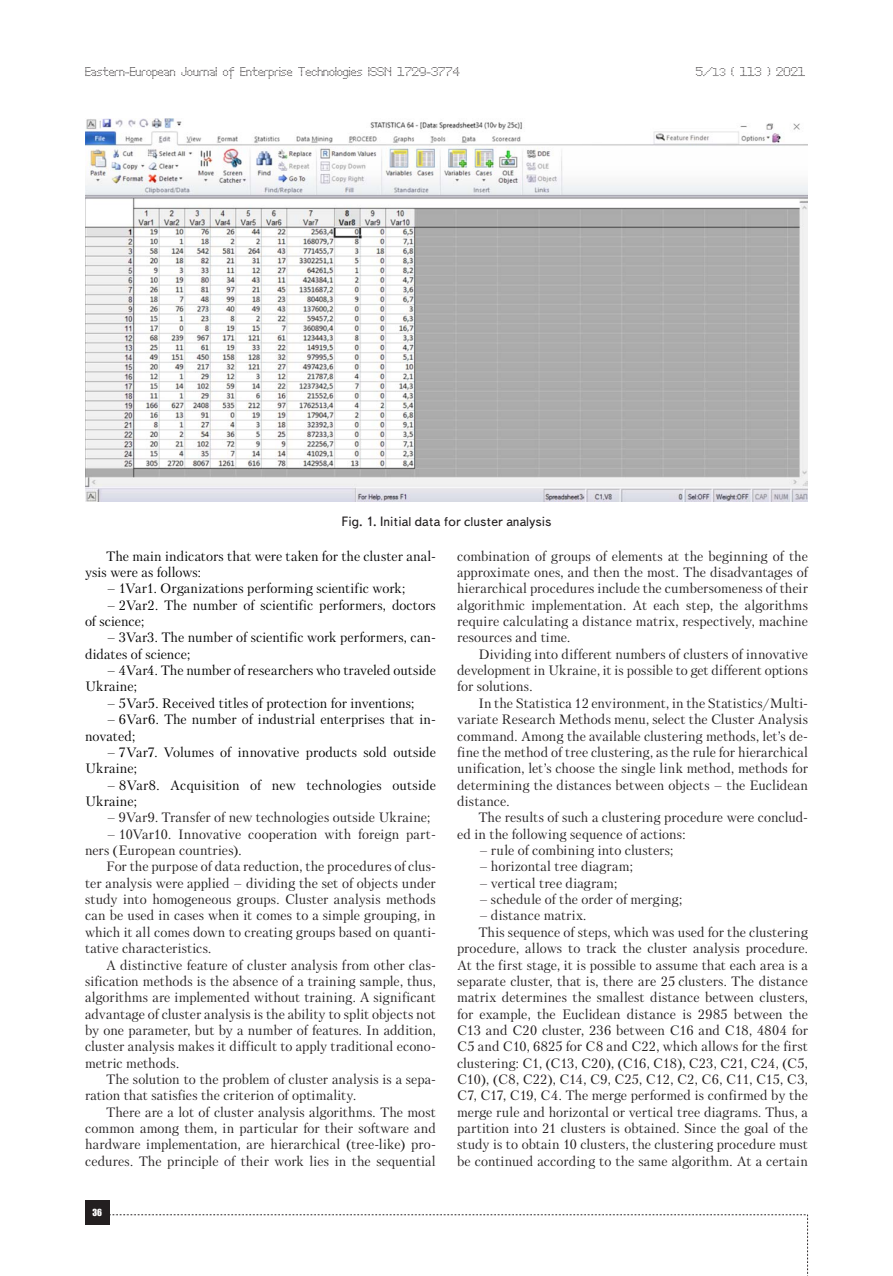
<style>
.page{position:relative;width:893px;height:1276px;background:#fff}
.page>*{position:absolute;margin:0;border:0;box-sizing:border-box;transform-origin:0 0}
.Text__англ{font:13.5px/16.4px "Petersburg C";letter-spacing:.005em;color:#231f20;text-align:justify}
.Text__англ-2{font:13.5px/16.4px "Petersburg C";letter-spacing:.005em;color:#000}
.Рисунок{font:13.5px "Text Book C";color:#231f20}
.t1{font:12px "Perfo";letter-spacing:.015em;color:#231f20}
.t2{font:9px "Impact";color:#fff}
.s1{font-size:10.5px}
.s2{font-style:italic}
</style>
<div class="page">
<div style="left:85px;top:1200px;width:24px;height:24px;background:#231f20"></div>
<svg style="left:109px;top:1214px;width:699px;height:62px"></svg>
<img style="left:85px;top:119px;width:723px;height:382px">
<p class="t1" style="left:85px;top:65px;width:376px">Eastern-European Journal of Enterprise Technologies ISSN 1729-3774</p>
<p class="t1" style="left:696px;top:65px;width:111px">5/<span class="s1">13</span> ( 113 ) 2021</p>
<p class="Рисунок" style="left:341px;top:514px;width:212px">Fig. 1. Initial data for cluster analysis</p>
<p class="Text__англ-2" style="left:85px;top:547px;width:352px;text-indent:21px">The main indicators that were taken for the cluster anal&shy;ysis were as follows:</p>
<p class="Text__англ-2" style="left:106px;top:580px;width:301px"><span class="s2">–</span> 1Var1. Organizations performing scientific work;</p>
<p class="Text__англ-2" style="left:85px;top:596px;width:352px;text-indent:21px"><span class="s2">–</span> 2Var2. The number of scientific performers, doctors of science;</p>
<p class="Text__англ-2" style="left:85px;top:629px;width:352px;text-indent:21px"><span class="s2">–</span> 3Var3. The number of scientific work performers, can&shy;didates of science;</p>
<p class="Text__англ-2" style="left:85px;top:662px;width:352px;text-indent:21px"><span class="s2">–</span> 4Var4. The number of researchers who traveled outside<br>Ukraine;</p>
<p class="Text__англ-2" style="left:106px;top:695px;width:310px"><span class="s2">–</span> 5Var5. Received titles of protection for inventions;</p>
<p class="Text__англ-2" style="left:85px;top:711px;width:352px;text-indent:21px"><span class="s2">–</span> 6Var6. The number of industrial enterprises that in&shy;novated;</p>
<p class="Text__англ-2" style="left:85px;top:744px;width:352px;text-indent:21px"><span class="s2">–</span> 7Var7. Volumes of innovative products sold outside<br>Ukraine;</p>
<p class="Text__англ-2" style="left:85px;top:776px;width:352px;text-indent:21px"><span class="s2">–</span> 8Var8. Acquisition of new technologies outside<br>Ukraine;</p>
<p class="Text__англ" style="left:106px;top:809px;width:326px"><span class="s2">–</span> 9Var9. Transfer of new technologies outside Ukraine;</p>
<p class="Text__англ" style="left:85px;top:825px;width:352px;text-indent:21px"><span class="s2">–</span> 10Var10. Innovative cooperation with foreign part&shy;ners (European countries).</p>
<p class="Text__англ" style="left:85px;top:858px;width:352px;text-indent:21px">For the purpose of data reduction, the procedures of clus&shy;ter analysis were applied – dividing the set of objects under study into homogeneous groups. Cluster analysis methods can be used in cases when it comes to a simple grouping, in which it all comes down to creating groups based on quanti&shy;tative characteristics.</p>
<p class="Text__англ" style="left:85px;top:956px;width:352px;text-indent:21px">A distinctive feature of cluster analysis from other clas&shy;sification methods is the absence of a training sample, thus, algorithms are implemented without training. A significant advantage of cluster analysis is the ability to split objects not by one parameter, but by a number of features. In addition, cluster analysis makes it difficult to apply traditional econo&shy;metric methods.</p>
<p class="Text__англ" style="left:85px;top:1071px;width:352px;text-indent:21px">The solution to the problem of cluster analysis is a sepa&shy;ration that satisfies the criterion of optimality.</p>
<p class="Text__англ" style="left:85px;top:1103px;width:352px;text-indent:21px">There are a lot of cluster analysis algorithms. The most common among them, in particular for their software and hardware implementation, are hierarchical (tree-like) pro&shy;cedures. The principle of their work lies in the sequential</p>
<p class="t2" style="left:92px;top:1205px;width:11px">36</p>
<p class="Text__англ" style="left:457px;top:547px;width:352px">combination of groups of elements at the beginning of the approximate ones, and then the most. The disadvantages of hierarchical procedures include the cumbersomeness of their algorithmic implementation. At each step, the algorithms require calculating a distance matrix, respectively, machine resources and time.</p>
<p class="Text__англ" style="left:457px;top:646px;width:352px;text-indent:21px">Dividing into different numbers of clusters of innovative development in Ukraine, it is possible to get different options for solutions.</p>
<p class="Text__англ" style="left:457px;top:695px;width:352px;text-indent:21px">In the Statistica 12 environment, in the Statistics/Multi&shy;variate Research Methods menu, select the Cluster Analysis command. Among the available clustering methods, let’s de&shy;fine the method of tree clustering, as the rule for hierarchical unification, let’s choose the single link method, methods for determining the distances between objects – the Euclidean distance.</p>
<p class="Text__англ" style="left:457px;top:809px;width:352px;text-indent:21px">The results of such a clustering procedure were conclud&shy;ed in the following sequence of actions:</p>
<p class="Text__англ" style="left:478px;top:842px;width:196px"><span class="s2">–</span> rule of combining into clusters;</p>
<p class="Text__англ" style="left:478px;top:858px;width:156px"><span class="s2">–</span> horizontal tree diagram;</p>
<p class="Text__англ" style="left:478px;top:874px;width:141px"><span class="s2">–</span> vertical tree diagram;</p>
<p class="Text__англ" style="left:478px;top:891px;width:205px"><span class="s2">–</span> schedule of the order of merging;</p>
<p class="Text__англ" style="left:478px;top:907px;width:109px"><span class="s2">–</span> distance matrix.</p>
<p class="Text__англ" style="left:457px;top:923px;width:352px;text-indent:21px">This sequence of steps, which was used for the clustering procedure, allows to track the cluster analysis procedure.<br>At the first stage, it is possible to assume that each area is a separate cluster, that is, there are 25 clusters. The distance matrix determines the smallest distance between clusters, for example, the Euclidean distance is 2985 between the C13 and C20 cluster, 236 between C16 and C18, 4804 for C5 and C10, 6825 for C8 and C22, which allows for the first clustering: C1, (C13, C20), (C16, C18), C23, C21, C24, (C5, C10), (C8, C22), C14, C9, C25, C12, C2, C6, C11, C15, C3, C7, C17, C19, C4. The merge performed is confirmed by the merge rule and horizontal or vertical tree diagrams. Thus, a partition into 21 clusters is obtained. Since the goal of the study is to obtain 10 clusters, the clustering procedure must be continued according to the same algorithm. At a certain</p>
</div>
